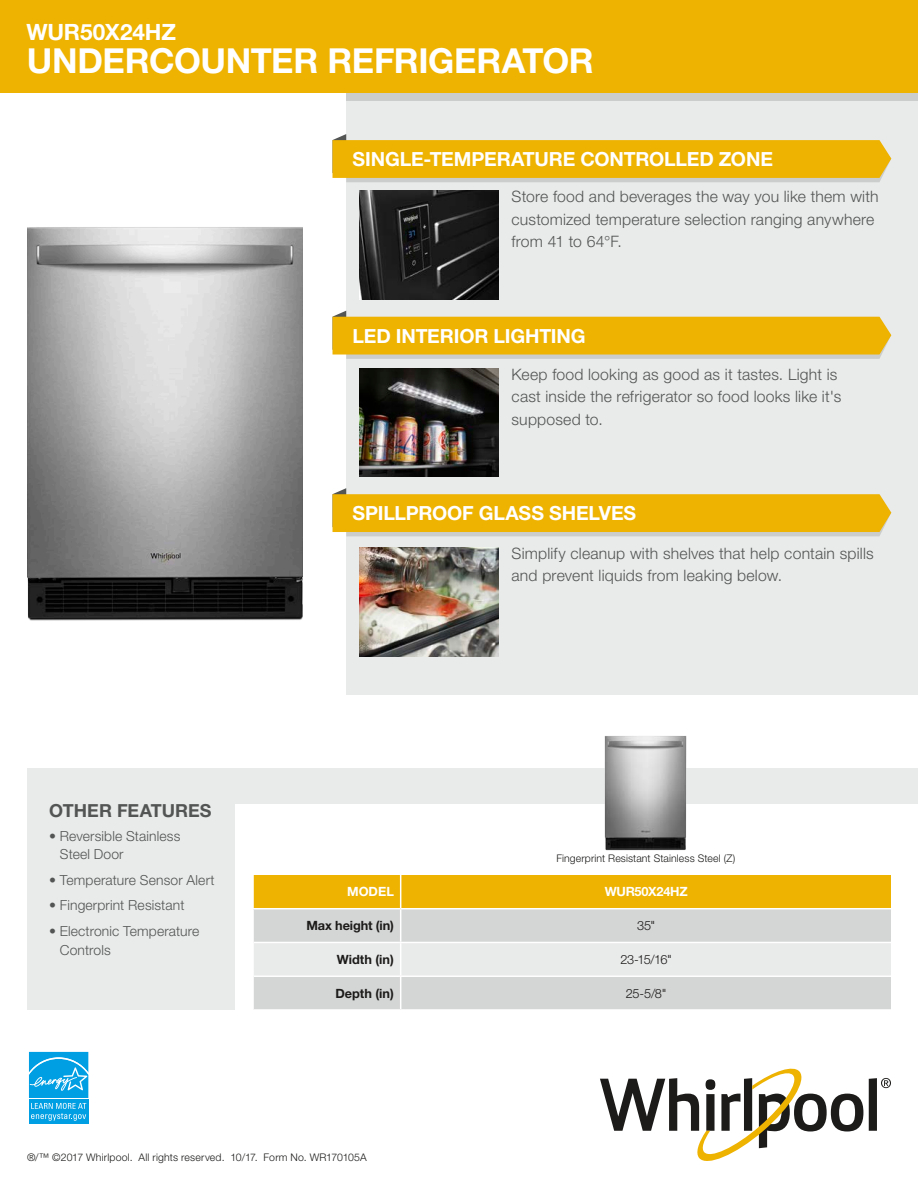
<style>
.page{position:relative;width:918px;height:1188px;background:#fff}
.page>*{position:absolute;margin:0;border:0;box-sizing:border-box;transform-origin:0 0}
.t1{font:700 34.5px "Helvetica Neue LT Std";letter-spacing:-.01em;color:#fff}
.t2{font:700 22.5px "Helvetica Neue LT Std";letter-spacing:-.005em;color:#fff}
.t3{font:700 19.5px "Helvetica Neue LT Std";letter-spacing:-.01em;color:#fff}
.t4{font:700 18px "Helvetica Neue LT Std";color:#535554}
.t5{font:300 15.75px/22.5px "Helvetica Neue LT Std";letter-spacing:.015em;color:#535554}
.t6{font:300 13.8px/18.8px "Helvetica Neue LT Std";letter-spacing:.01em;color:#535554}
.t7{font:700 12.75px "Helvetica Neue LT Std";color:#1c1b1a}
.t8{font:300 12.75px "Helvetica Neue LT Std";letter-spacing:-.04em;color:#1c1b1a}
.t9{font:700 12.75px "Helvetica Neue LT Std";letter-spacing:-.02em;color:#fff}
.t10{font:300 10.5px "Helvetica Neue LT Std";letter-spacing:.01em;color:#1c1b1a}
</style>
<div class="page">
<div style="left:27px;top:768px;width:891px;height:36px;background:#e9eaea"></div>
<div style="left:27px;top:785px;width:207px;height:224px;background:#e9eaea"></div>
<svg style="left:869px;top:1078px;width:22px;height:53px"></svg>
<svg style="left:600px;top:1069px;width:263px;height:92px"></svg>
<div style="left:346px;top:17px;width:572px;height:677px;background:#e9eaea"></div>
<div style="left:346px;top:8px;width:572px;height:92px;background:#cbcccc"></div>
<div style="left:0;top:0;width:918px;height:93px;background:#eeb200"></div>
<img style="left:27px;top:227px;width:276px;height:394px">
<svg style="left:333px;top:134px;width:558px;height:48px;background:#eabb30"></svg>
<svg style="left:333px;top:311px;width:558px;height:48px;background:#eabb2f"></svg>
<svg style="left:333px;top:488px;width:558px;height:48px;background:#eabb30"></svg>
<img style="left:359px;top:191px;width:139px;height:108px">
<img style="left:359px;top:368px;width:139px;height:109px">
<img style="left:359px;top:548px;width:139px;height:108px">
<svg style="left:28px;top:1051px;width:61px;height:73px"></svg>
<div style="left:29px;top:1099px;width:59px;height:25px;background:#009fe3"></div>
<svg style="left:29px;top:1052px;width:59px;height:69px"></svg>
<div style="left:253px;top:875px;width:148px;height:34px;background:#eeb200"></div>
<div style="left:401px;top:875px;width:490px;height:34px;background:#eeb200"></div>
<div style="left:254px;top:909px;width:637px;height:100px;background:#d4d5d5"></div>
<div style="left:254px;top:943px;width:637px;height:32px;background:#e9eaea"></div>
<hr style="left:400px;top:875px;width:1px;height:33px;background:#fff">
<hr style="left:252px;top:908px;width:149px;height:1px;background:#fff">
<hr style="left:401px;top:908px;width:490px;height:1px;background:#fff">
<hr style="left:400px;top:909px;width:1px;height:33px;background:#fff">
<hr style="left:400px;top:942px;width:491px;height:1px;background:#fff">
<hr style="left:400px;top:943px;width:1px;height:32px;background:#fff">
<hr style="left:400px;top:975px;width:491px;height:2px;background:#fff">
<hr style="left:400px;top:977px;width:1px;height:32px;background:#fff">
<hr style="left:254px;top:942px;width:146px;height:1px;background:#fff">
<hr style="left:254px;top:975px;width:146px;height:2px;background:#fff">
<hr style="left:252px;top:875px;width:2px;height:33px;background:#fff">
<img style="left:604px;top:736px;width:83px;height:115px">
<h2 class="t2" style="left:26px;top:18px;width:151px">WUR50X24HZ</h2>
<h1 class="t1" style="left:27px;top:39px;width:568px">UNDERCOUNTER REFRIGERATOR</h1>
<p class="t3" style="left:353px;top:147px;width:422px">SINGLE-TEMPERATURE CONTROLLED ZONE</p>
<p class="t5" style="left:512px;top:185px;width:369px">Store food and beverages the way you like them with customized temperature selection ranging anywhere from 41 to 64°F.</p>
<p class="t3" style="left:353px;top:324px;width:235px">LED INTERIOR LIGHTING</p>
<p class="t5" style="left:512px;top:362px;width:331px">Keep food looking as good as it tastes. Light is cast inside the refrigerator so food looks like it's supposed to.</p>
<p class="t3" style="left:353px;top:501px;width:285px">SPILLPROOF GLASS SHELVES</p>
<p class="t4" style="left:49px;top:800px;width:164px">OTHER FEATURES</p>
<p class="t6" style="left:60px;top:826px;width:122px;text-indent:-11px">• Reversible Stainless<br>Steel Door</p>
<p class="t6" style="left:49px;top:870px;width:167px">• Temperature Sensor Alert</p>
<p class="t6" style="left:49px;top:896px;width:137px">• Fingerprint Resistant</p>
<p class="t6" style="left:60px;top:921px;width:141px;text-indent:-11px">• Electronic Temperature<br>Controls</p>
<p class="t5" style="left:512px;top:542px;width:364px">Simplify cleanup with shelves that help contain spills and prevent liquids from leaking below.</p>
<p class="t10" style="left:556px;top:852px;width:180px">Fingerprint Resistant Stainless Steel (Z)</p>
<p class="t9" style="left:347px;top:884px;width:48px">MODEL</p>
<p class="t9" style="left:605px;top:884px;width:84px">WUR50X24HZ</p>
<p class="t7" style="left:307px;top:918px;width:89px">Max height (in)</p>
<p class="t8" style="left:637px;top:918px;width:20px">35"</p>
<p class="t7" style="left:337px;top:951px;width:59px">Width (in)</p>
<p class="t8" style="left:620px;top:952px;width:53px">23-15/16"</p>
<p class="t7" style="left:335px;top:985px;width:60px">Depth (in)</p>
<p class="t8" style="left:626px;top:985px;width:42px">25-5/8"</p>
<p class="t10" style="left:27px;top:1151px;width:341px">®/™ ©2017 Whirlpool. All rights reserved. 10/17. Form No. WR170105A</p>
</div>
